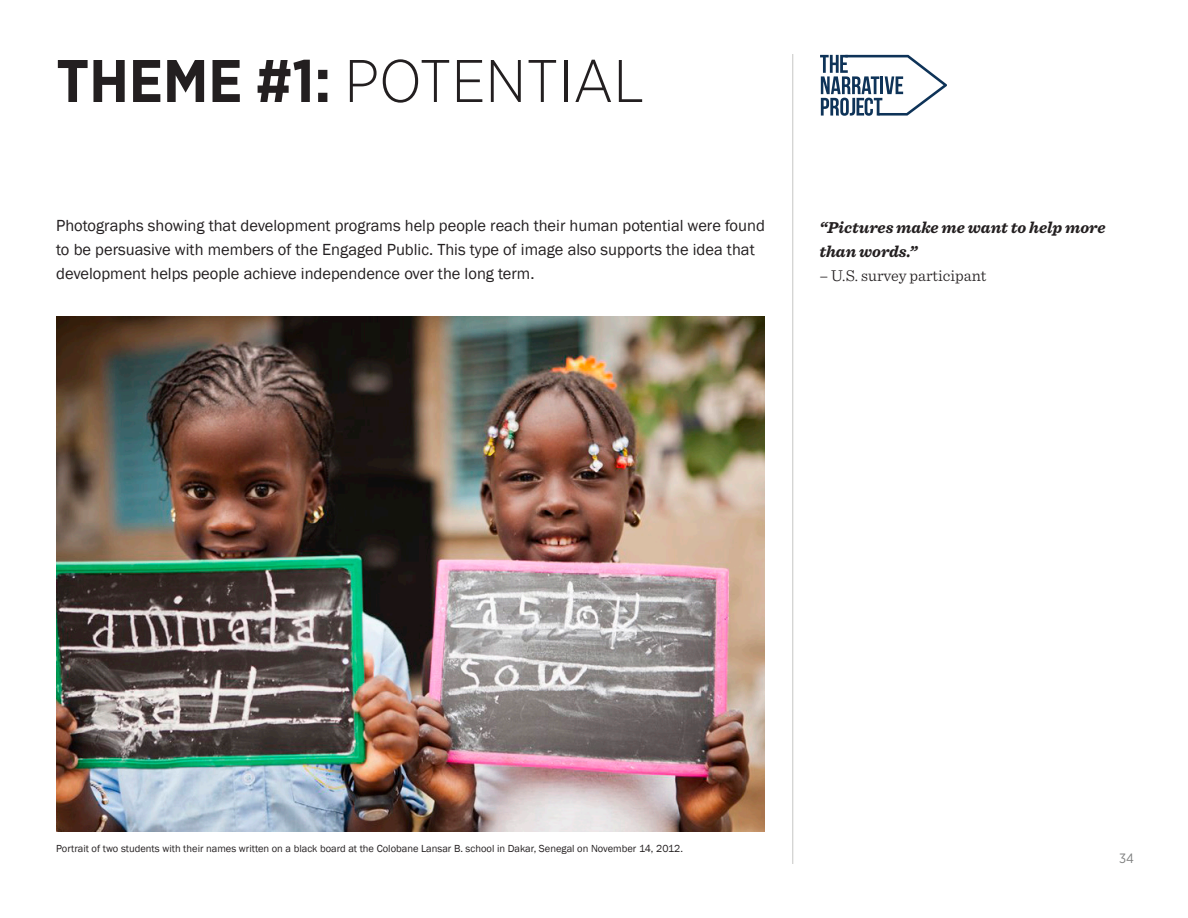
<style>
.page{position:relative;width:1188px;height:918px;background:#fff}
.page>*{position:absolute;margin:0;border:0;box-sizing:border-box;transform-origin:0 0}
.t1{font:300 60px "Gotham Narrow";color:#231f20}
.t2{font:16.5px/24px "Franklin Gothic";color:#231f20}
.t3{font:italic 700 16.5px/24px "Sentinel";color:#231f20}
.t4{font:300 16.5px "Sentinel";color:#231f20}
.t5{font:13.5px "Gotham Narrow";color:#7f8080}
.t6{font:10.5px "Franklin Gothic";color:#231f20}
.s1{font-weight:700}
</style>
<div class="page">
<hr style="left:792px;top:54px;width:1px;height:810px;background:#cccccb">
<svg style="left:820px;top:55px;width:127px;height:61px"></svg>
<img style="left:56px;top:316px;width:709px;height:516px">
<p class="t1" style="left:56px;top:44px;width:590px"><span class="s1">THEME #1:</span> POTENTIAL</p>
<p class="t2" style="left:56px;top:214px;width:710px">Photographs showing that development programs help people reach their human potential were found to be persuasive with members of the Engaged Public. This type of image also supports the idea that development helps people achieve independence over the long term.</p>
<p class="t3" style="left:819px;top:215px;width:288px">“Pictures make me want to help more than words.”</p>
<p class="t4" style="left:819px;top:263px;width:169px">– U.S. survey participant</p>
<p class="t6" style="left:56px;top:842px;width:628px">Portrait of two students with their names written on a black board at the Colobane Lansar B. school in Dakar, Senegal on November 14, 2012.</p>
<p class="t5" style="left:1119px;top:850px;width:16px">34</p>
</div>
